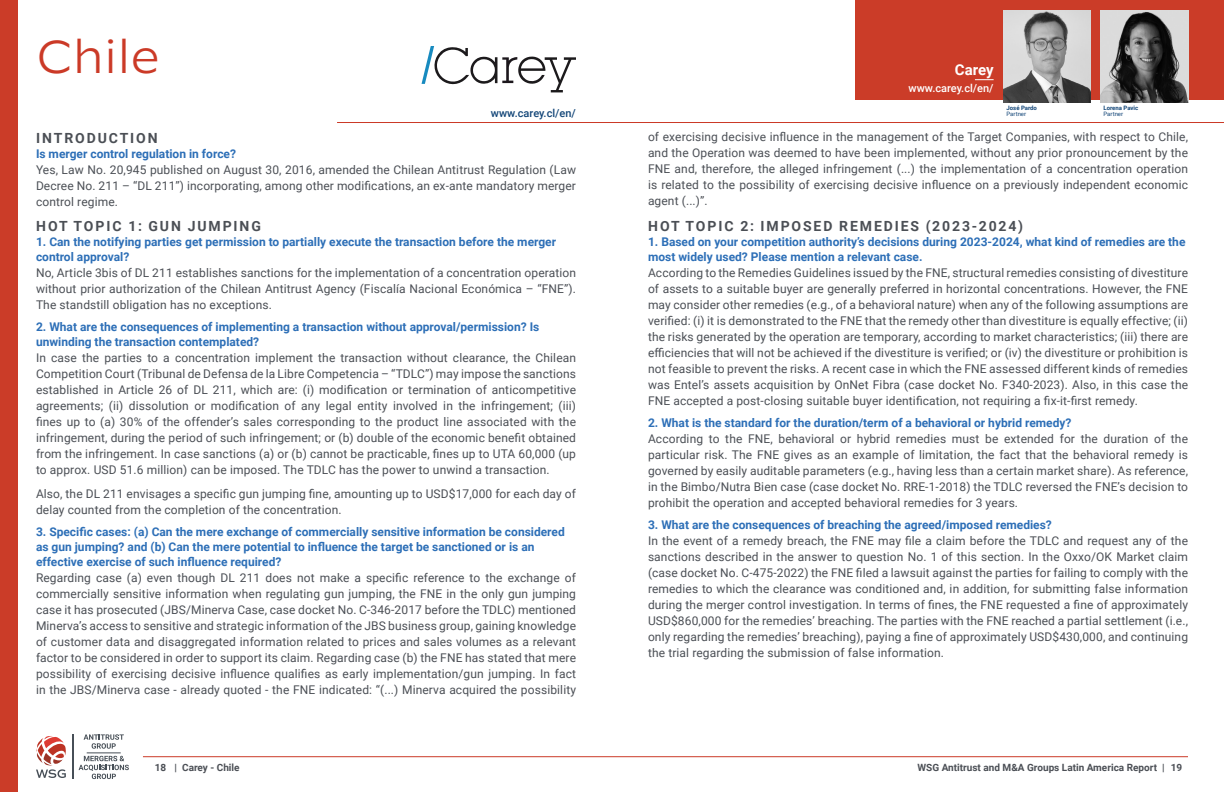
<style>
.page{position:relative;width:1224px;height:792px;background:#fff}
.page>*{position:absolute;margin:0;border:0;box-sizing:border-box;transform-origin:0 0}
.t1{font:300 46px "Decimal";color:#cb3a27}
.t2{font:700 15px "Roboto";letter-spacing:-.005em;color:#fff}
.t3{font:700 14px "Roboto";letter-spacing:.135em;color:#4b4f55}
.t4{font:12px/16px "Roboto";letter-spacing:.01em;color:#4b4f55;text-align:justify}
.t5{font:700 12px/15px "Roboto";color:#2d6fb7}
.t6{font:500 11px "Roboto";color:#134678}
.t7{font:500 11px "Roboto";color:#fff}
.t8{font:700 10px "Roboto";color:#4b4f55}
.t9{font:700 6px "Roboto";color:#134678}
.t10{font:6px "Roboto";color:#134678}
</style>
<div class="page">
<div style="left:0;top:0;width:17px;height:792px;background:#cb3c28"></div>
<hr style="left:143px;top:756px;width:1045px;height:1px;background:#cb3a27">
<svg style="left:84px;top:734px;width:40px;height:15px"></svg>
<svg style="left:79px;top:756px;width:50px;height:23px"></svg>
<hr style="left:72px;top:734px;width:1px;height:45px;background:#474f57">
<svg style="left:36px;top:736px;width:30px;height:42px"></svg>
<hr style="left:87px;top:752px;width:34px;height:1px;background:#474f57">
<hr style="left:337px;top:122px;width:887px;height:1px;background:#cb3a27">
<div style="left:855px;top:0;width:369px;height:100px;background:#cb3c28"></div>
<svg style="left:975px;top:79px;width:19px;height:1px"></svg>
<img style="left:1004px;top:11px;width:87px;height:91px">
<img style="left:1101px;top:11px;width:87px;height:91px">
<svg style="left:422px;top:46px;width:154px;height:46px"></svg>
<h1 class="t1" style="left:36px;top:30px;width:126px">Chile</h1>
<p class="t6" style="left:491px;top:105px;width:87px">www.carey.cl/en/</p>
<p class="t3" style="left:36px;top:128px;width:123px">INTRODUCTION</p>
<p class="t5" style="left:36px;top:146px;width:202px">Is merger control regulation in force?</p>
<p class="t4" style="left:36px;top:161px;width:542px">Yes, Law No. 20,945 published on August 30, 2016, amended the Chilean Antitrust Regulation (Law Decree No. 211 – “DL 211”) incorporating, among other modifications, an ex-ante mandatory merger control regime.</p>
<p class="t3" style="left:36px;top:216px;width:226px">HOT TOPIC 1: GUN JUMPING</p>
<p class="t5" style="left:36px;top:234px;width:522px">1. Can the notifying parties get permission to partially execute the transaction before the merger control approval?</p>
<p class="t4" style="left:36px;top:264px;width:542px">No, Article 3bis of DL 211 establishes sanctions for the implementation of a concentration operation without prior authorization of the Chilean Antitrust Agency (Fiscalía Nacional Económica – “FNE”).<br>The standstill obligation has no exceptions.</p>
<p class="t5" style="left:36px;top:319px;width:505px">2. What are the consequences of implementing a transaction without approval/permission? Is unwinding the transaction contemplated?</p>
<p class="t4" style="left:36px;top:350px;width:542px">In case the parties to a concentration implement the transaction without clearance, the Chilean Competition Court (Tribunal de Defensa de la Libre Competencia – “TDLC”) may impose the sanctions established in Article 26 of DL 211, which are: (i) modification or termination of anticompetitive agreements; (ii) dissolution or modification of any legal entity involved in the infringement; (iii) fines up to (a) 30% of the offender’s sales corresponding to the product line associated with the infringement, during the period of such infringement; or (b) double of the economic benefit obtained from the infringement. In case sanctions (a) or (b) cannot be practicable, fines up to UTA 60,000 (up to approx. USD 51.6 million) can be imposed. The TDLC has the power to unwind a transaction.</p>
<p class="t4" style="left:36px;top:485px;width:542px">Also, the DL 211 envisages a specific gun jumping fine, amounting up to USD$17,000 for each day of delay counted from the completion of the concentration.</p>
<p class="t5" style="left:36px;top:524px;width:530px">3. Specific cases: (a) Can the mere exchange of commercially sensitive information be considered as gun jumping? and (b) Can the mere potential to influence the target be sanctioned or is an effective exercise of such influence required?</p>
<p class="t4" style="left:36px;top:569px;width:542px">Regarding case (a) even though DL 211 does not make a specific reference to the exchange of commercially sensitive information when regulating gun jumping, the FNE in the only gun jumping case it has prosecuted (JBS/Minerva Case, case docket No. C-346-2017 before the TDLC) mentioned Minerva’s access to sensitive and strategic information of the JBS business group, gaining knowledge of customer data and disaggregated information related to prices and sales volumes as a relevant factor to be considered in order to support its claim. Regarding case (b) the FNE has stated that mere possibility of exercising decisive influence qualifies as early implementation/gun jumping. In fact in the JBS/Minerva case - already quoted - the FNE indicated: “(...) Minerva acquired the possibility</p>
<p class="t2" style="left:955px;top:59px;width:40px">Carey</p>
<p class="t7" style="left:909px;top:81px;width:87px">www.carey.cl/en/</p>
<p class="t9" style="left:1007px;top:103px;width:32px">José Pardo</p>
<p class="t10" style="left:1007px;top:109px;width:21px">Partner</p>
<p class="t9" style="left:1104px;top:103px;width:36px">Lorena Pavic</p>
<p class="t10" style="left:1104px;top:109px;width:21px">Partner</p>
<p class="t4" style="left:648px;top:129px;width:542px">of exercising decisive influence in the management of the Target Companies, with respect to Chile, and the Operation was deemed to have been implemented, without any prior pronouncement by the FNE and, therefore, the alleged infringement (...) the implementation of a concentration operation is related to the possibility of exercising decisive influence on a previously independent economic agent (...)”.</p>
<p class="t3" style="left:648px;top:216px;width:376px">HOT TOPIC 2: IMPOSED REMEDIES (2023-2024)</p>
<p class="t5" style="left:648px;top:233px;width:539px">1. Based on your competition authority’s decisions during 2023-2024, what kind of remedies are the most widely used? Please mention a relevant case.</p>
<p class="t4" style="left:648px;top:264px;width:542px">According to the Remedies Guidelines issued by the FNE, structural remedies consisting of divestiture of assets to a suitable buyer are generally preferred in horizontal concentrations. However, the FNE may consider other remedies (e.g., of a behavioral nature) when any of the following assumptions are verified: (i) it is demonstrated to the FNE that the remedy other than divestiture is equally effective; (ii) the risks generated by the operation are temporary, according to market characteristics; (iii) there are efficiencies that will not be achieved if the divestiture is verified; or (iv) the divestiture or prohibition is not feasible to prevent the risks. A recent case in which the FNE assessed different kinds of remedies was Entel’s assets acquisition by OnNet Fibra (case docket No. F340-2023). Also, in this case the FNE accepted a post-closing suitable buyer identification, not requiring a fix-it-first remedy.</p>
<p class="t5" style="left:648px;top:415px;width:425px">2. What is the standard for the duration/term of a behavioral or hybrid remedy?</p>
<p class="t4" style="left:648px;top:430px;width:542px">According to the FNE, behavioral or hybrid remedies must be extended for the duration of the particular risk. The FNE gives as an example of limitation, the fact that the behavioral remedy is governed by easily auditable parameters (e.g., having less than a certain market share). As reference, in the Bimbo/Nutra Bien case (case docket No. RRE-1-2018) the TDLC reversed the FNE’s decision to prohibit the operation and accepted behavioral remedies for 3 years.</p>
<p class="t5" style="left:648px;top:517px;width:405px">3. What are the consequences of breaching the agreed/imposed remedies?</p>
<p class="t4" style="left:648px;top:532px;width:542px">In the event of a remedy breach, the FNE may file a claim before the TDLC and request any of the sanctions described in the answer to question No. 1 of this section. In the Oxxo/OK Market claim (case docket No. C-475-2022) the FNE filed a lawsuit against the parties for failing to comply with the remedies to which the clearance was conditioned and, in addition, for submitting false information during the merger control investigation. In terms of fines, the FNE requested a fine of approximately USD$860,000 for the remedies’ breaching. The parties with the FNE reached a partial settlement (i.e., only regarding the remedies’ breaching), paying a fine of approximately USD$430,000, and continuing the trial regarding the submission of false information.</p>
<p class="t8" style="left:175px;top:761px;width:67px">| Carey - Chile</p>
<p class="t8" style="left:155px;top:761px;width:13px">18</p>
<p class="t8" style="left:918px;top:761px;width:266px">WSG Antitrust and M&amp;A Groups Latin America Report | 19</p>
</div>
